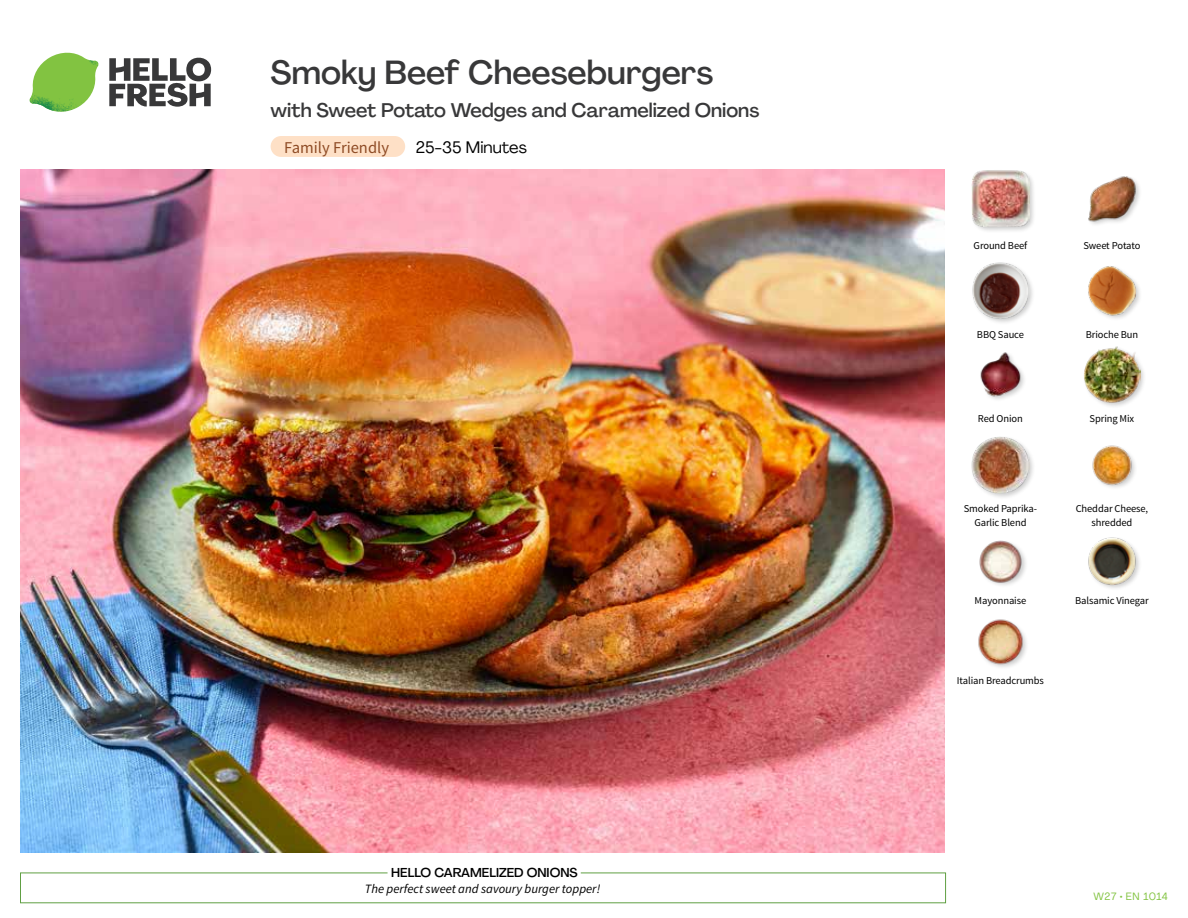
<style>
.page{position:relative;width:1188px;height:918px;background:#fff}
.page>*{position:absolute;margin:0;border:0;box-sizing:border-box;transform-origin:0 0}
.t1{font:500 33px "Agrandir";color:#383839}
.t2{font:500 19.5px "Agrandir";color:#383839}
.t3{font:16.5px "Source Sans Pro";color:#8e4b25}
.t4{font:16.5px "Agrandir";color:#000}
.t5{font:italic 12.75px "Source Sans Pro";color:#000}
.t6{font:500 12.75px "Agrandir";color:#000}
.t7{font:10.5px/13.5px "Source Sans Pro";letter-spacing:-.01em;color:#000;text-align:center}
.t8{font:10.5px "Agrandir";letter-spacing:.045em;color:#82c341}
</style>
<div class="page">
<svg style="left:109px;top:57px;width:102px;height:50px"></svg>
<svg style="left:34px;top:53px;width:62px;height:40px"></svg>
<img style="left:67px;top:53px;width:32px;height:26px">
<img style="left:33px;top:75px;width:59px;height:11px">
<img style="left:29px;top:79px;width:61px;height:33px">
<img style="left:65px;top:86px;width:27px;height:25px">
<div style="left:20px;top:873px;width:926px;height:30px;border:1px solid #609f43"></div>
<div style="left:388px;top:865px;width:193px;height:15px;background:#fff"></div>
<img style="left:21px;top:170px;width:924px;height:682px">
<img style="left:978px;top:619px;width:49px;height:49px">
<img style="left:1088px;top:537px;width:52px;height:51px">
<img style="left:979px;top:540px;width:47px;height:46px">
<img style="left:1092px;top:445px;width:43px;height:43px">
<div style="left:971px;top:435px;width:64px;height:65px;background:#000;opacity:.2"></div>
<img style="left:972px;top:436px;width:57px;height:58px">
<div style="left:1083px;top:345px;width:64px;height:64px;background:#000;opacity:.2"></div>
<img style="left:1083px;top:346px;width:58px;height:58px">
<img style="left:980px;top:352px;width:44px;height:48px">
<img style="left:1088px;top:266px;width:52px;height:53px">
<div style="left:971px;top:261px;width:64px;height:64px;background:#000;opacity:.2"></div>
<img style="left:972px;top:262px;width:57px;height:57px">
<img style="left:1088px;top:176px;width:52px;height:49px">
<div style="left:971px;top:170px;width:65px;height:63px;background:#000;opacity:.2"></div>
<img style="left:972px;top:170px;width:57px;height:57px">
<div style="left:271px;top:136px;width:134px;height:21px;background:#fee0c6;border-radius:10px"></div>
<h1 class="t1" style="left:271px;top:52px;width:444px">Smoky Beef Cheeseburgers</h1>
<h2 class="t2" style="left:271px;top:98px;width:490px">with Sweet Potato Wedges and Caramelized Onions</h2>
<h3 class="t4" style="left:416px;top:137px;width:113px">25-35 Minutes</h3>
<h3 class="t3" style="left:284px;top:137px;width:106px">Family Friendly</h3>
<p class="t6" style="left:391px;top:864px;width:188px">HELLO CARAMELIZED ONIONS</p>
<p class="t5" style="left:365px;top:881px;width:237px">The perfect sweet and savoury burger topper!</p>
<p class="t7" style="left:974px;top:239px;width:55px">Ground Beef</p>
<p class="t7" style="left:1083px;top:239px;width:59px">Sweet Potato</p>
<p class="t7" style="left:977px;top:328px;width:49px">BBQ Sauce</p>
<p class="t7" style="left:1086px;top:328px;width:54px">Brioche Bun</p>
<p class="t7" style="left:978px;top:412px;width:47px">Red Onion</p>
<p class="t7" style="left:1090px;top:412px;width:46px">Spring Mix</p>
<p class="t7" style="left:964px;top:502px;width:75px">Smoked Paprika-<br>Garlic Blend</p>
<p class="t7" style="left:1076px;top:502px;width:74px">Cheddar Cheese, shredded</p>
<p class="t7" style="left:975px;top:593px;width:53px">Mayonnaise</p>
<p class="t7" style="left:1075px;top:593px;width:75px">Balsamic Vinegar</p>
<p class="t7" style="left:957px;top:673px;width:89px">Italian Breadcrumbs</p>
<p class="t8" style="left:1094px;top:890px;width:76px">W27 • EN 1014</p>
</div>
